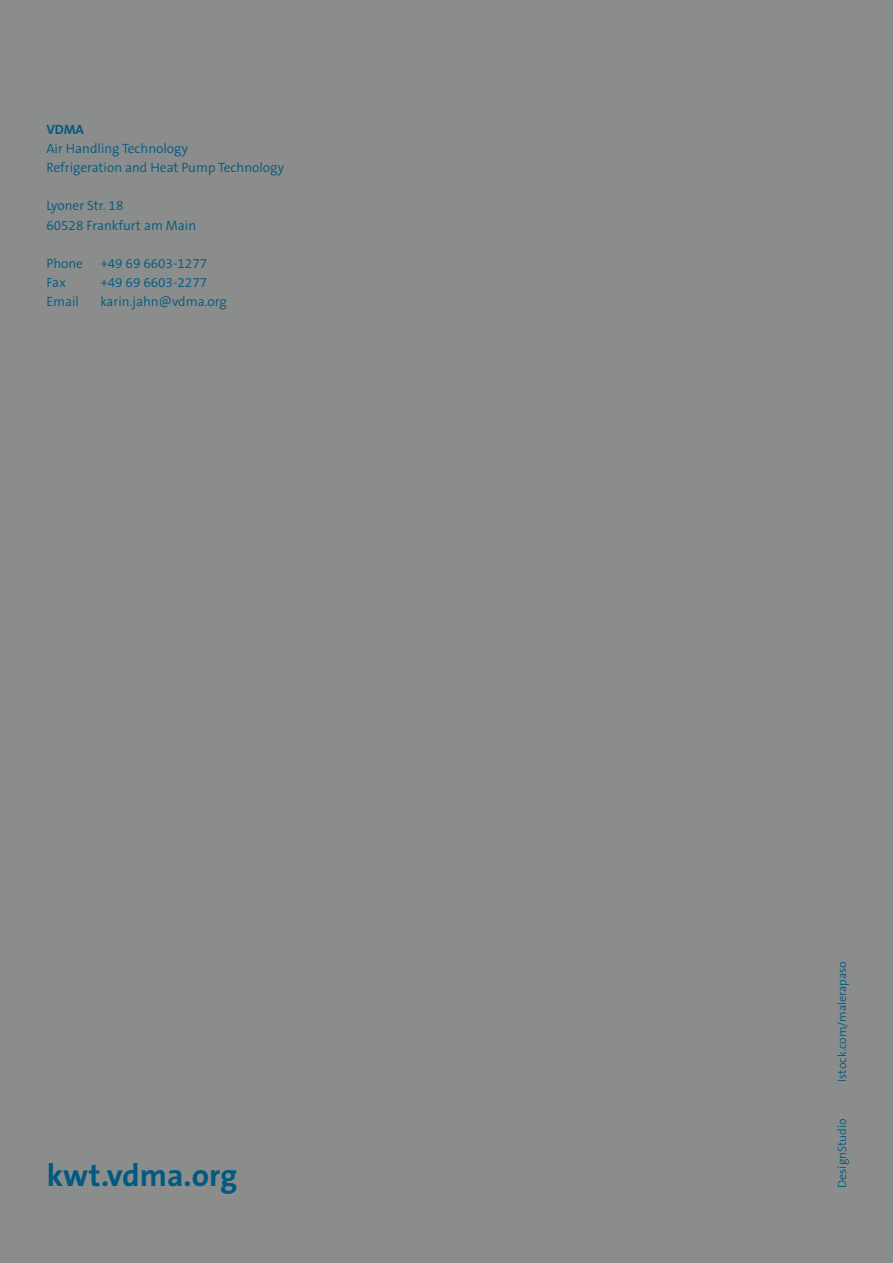
<style>
.page{position:relative;width:893px;height:1263px;background:#8b8d8d}
.page>*{position:absolute;margin:0;border:0;box-sizing:border-box;transform-origin:0 0}
.t1{font:700 31.5px "The Sans B7";color:#005a81}
.t2{font:300 13.5px/19.2px "The Sans B4";color:#005a81}
.t3{font:700 13.5px "The Sans B7";color:#005a81}
.t4{font:300 12px "The Sans B4";color:#005a81}
</style>
<div class="page">
<p class="t3" style="left:46px;top:122px;width:39px">VDMA</p>
<p class="t2" style="left:46px;top:139px;width:239px">Air Handling Technology<br>Refrigeration and Heat Pump Technology</p>
<p class="t2" style="left:46px;top:197px;width:151px">Lyoner Str. 18<br>60528 Frankfurt am Main</p>
<p class="t2" style="left:46px;top:254px;width:38px">Phone</p>
<p class="t2" style="left:100px;top:254px;width:108px">+49 69 6603-1277</p>
<p class="t2" style="left:46px;top:273px;width:21px">Fax</p>
<p class="t2" style="left:100px;top:273px;width:108px">+49 69 6603-2277</p>
<p class="t2" style="left:46px;top:293px;width:34px">Email</p>
<p class="t2" style="left:100px;top:293px;width:128px">karin.jahn@vdma.org</p>
<h1 class="t1" style="left:47px;top:1159px;width:192px">kwt.vdma.org</h1>
<p class="t4" style="left:836px;top:1082px;width:122px;rotate:-90deg">Istock.com/malerapaso</p>
<p class="t4" style="left:836px;top:1188px;width:71px;rotate:-90deg">DesignStudio</p>
</div>
